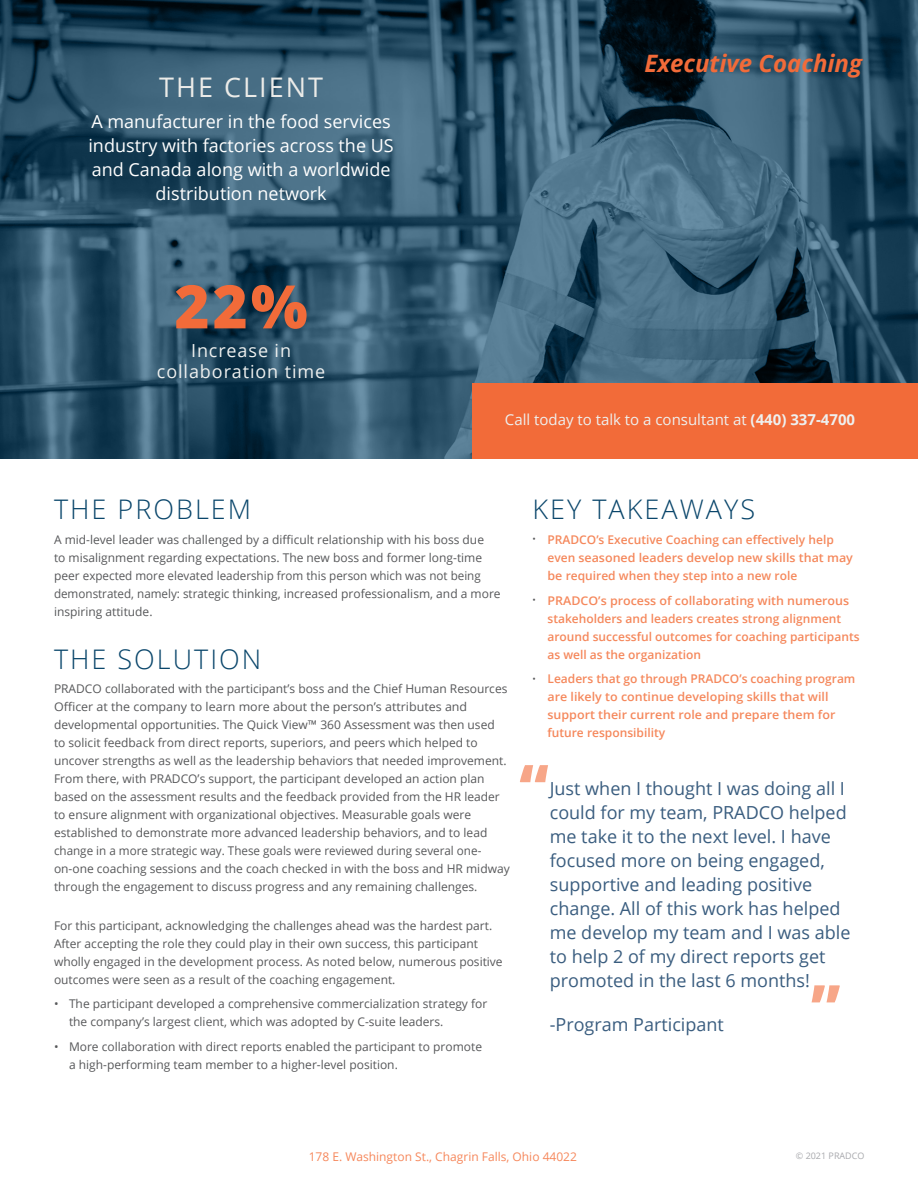
<style>
.page{position:relative;width:918px;height:1188px;background:#fff}
.page>*{position:absolute;margin:0;border:0;box-sizing:border-box;transform-origin:0 0}
.t1{font:800 60px "Open Sans";color:#f26b39}
.t2{font:300 27px "Open Sans";letter-spacing:.075em;color:#0a466b}
.t3{font:27px "Open Sans";letter-spacing:.075em;color:#ebebe8}
.t4{font:italic 700 24px "Open Sans";color:#f26b39}
.t5{font:18px/24px "Open Sans";color:#3a5d7f}
.t6{font:18px/24px "Open Sans";color:#fff;text-align:center}
.t7{font:18px/21.6px "Open Sans";letter-spacing:.05em;color:#eef0ef;text-align:center}
.t8{font:15px "Open Sans";color:#eef0ef}
.t9{font:12px/18px "Open Sans";color:#57585a}
.t10{font:600 12px/18px "Open Sans";color:#f5885c}
.t11{font:600 12px/18px "Open Sans";color:#f5885c;scale:1.04 1}
.t12{font:12px "Open Sans";color:#f6875b}
.t13{font:9px "Open Sans";color:#a8a9ad}
.s1{font-weight:700}
.s2{font-weight:400;font-size:9px;color:#57585a}
</style>
<div class="page">
<svg style="left:0;top:0;width:918px;height:458px;background:#31566c"></svg>
<div style="left:472px;top:383px;width:446px;height:75px;background:#f26b39"></div>
<p class="t3" style="left:159px;top:69px;width:165px">THE CLIENT</p>
<p class="t6" style="left:88px;top:109px;width:307px">A manufacturer in the food services industry with factories across the US and Canada along with a worldwide distribution network</p>
<p class="t1" style="left:175px;top:261px;width:135px">22%</p>
<p class="t7" style="left:157px;top:339px;width:170px">Increase in collaboration time</p>
<p class="t4" style="left:644px;top:47px;width:219px">Executive Coaching</p>
<p class="t8" style="left:505px;top:409px;width:352px">Call today to talk to a consultant at <span class="s1">(440) 337-4700</span></p>
<p class="t2" style="left:54px;top:491px;width:199px">THE PROBLEM</p>
<p class="t9" style="left:54px;top:530px;width:448px">A mid-level leader was challenged by a difficult relationship with his boss due<br>to misalignment regarding expectations. The new boss and former long-time peer expected more elevated leadership from this person which was not being demonstrated, namely: strategic thinking, increased professionalism, and a more inspiring attitude.</p>
<p class="t2" style="left:54px;top:640px;width:209px">THE SOLUTION</p>
<p class="t9" style="left:54px;top:680px;width:457px">PRADCO collaborated with the participant’s boss and the Chief Human Resources Officer at the company to learn more about the person’s attributes and developmental opportunities. The Quick View™ 360 Assessment was then used<br>to solicit feedback from direct reports, superiors, and peers which helped to uncover strengths as well as the leadership behaviors that needed improvement.<br>From there, with PRADCO’s support, the participant developed an action plan based on the assessment results and the feedback provided from the HR leader to ensure alignment with organizational objectives. Measurable goals were established to demonstrate more advanced leadership behaviors, and to lead change in a more strategic way. These goals were reviewed during several one&shy;on-one coaching sessions and the coach checked in with the boss and HR midway through the engagement to discuss progress and any remaining challenges.</p>
<p class="t9" style="left:54px;top:916px;width:450px">For this participant, acknowledging the challenges ahead was the hardest part.<br>After accepting the role they could play in their own success, this participant wholly engaged in the development process. As noted below, numerous positive outcomes were seen as a result of the coaching engagement.</p>
<p class="t9" style="left:69px;top:995px;width:420px;text-indent:-15px">• The participant developed a comprehensive commercialization strategy for the company’s largest client, which was adopted by C-suite leaders.</p>
<p class="t9" style="left:69px;top:1038px;width:415px;text-indent:-15px">• More collaboration with direct reports enabled the participant to promote a high-performing team member to a higher-level position.</p>
<p class="t2" style="left:532px;top:491px;width:224px">KEY TAKEAWAYS</p>
<p class="t10" style="left:548px;top:530px;width:307px;text-indent:-15px"><span class="s2">•</span> PRADCO’s Executive Coaching can effectively help even seasoned leaders develop new skills that may be required when they step into a new role</p>
<p class="t11" style="left:548px;top:591px;width:302px;text-indent:-15px"><span class="s2">•</span> PRADCO’s process of collaborating with numerous stakeholders and leaders creates strong alignment around successful outcomes for coaching participants as well as the organization</p>
<p class="t10" style="left:548px;top:670px;width:309px;text-indent:-15px"><span class="s2">•</span> Leaders that go through PRADCO’s coaching program are likely to continue developing skills that will support their current role and prepare them for future responsibility</p>
<h1 class="t1" style="left:519px;top:740px;width:31px">“</h1>
<p class="t5" style="left:550px;top:776px;width:302px">Just when I thought I was doing all I could for my team, PRADCO helped me take it to the next level. I have focused more on being engaged, supportive and leading positive change. All of this work has helped me develop my team and I was able to help 2 of my direct reports get promoted in the last 6 months!</p>
<p class="t5" style="left:550px;top:1012px;width:176px">-Program Participant</p>
<h1 class="t1" style="left:811px;top:961px;width:31px">”</h1>
<p class="t12" style="left:309px;top:1149px;width:270px">178 E. Washington St., Chagrin Falls, Ohio 44022</p>
<p class="t13" style="left:796px;top:1149px;width:70px">© 2021 PRADCO</p>
</div>
